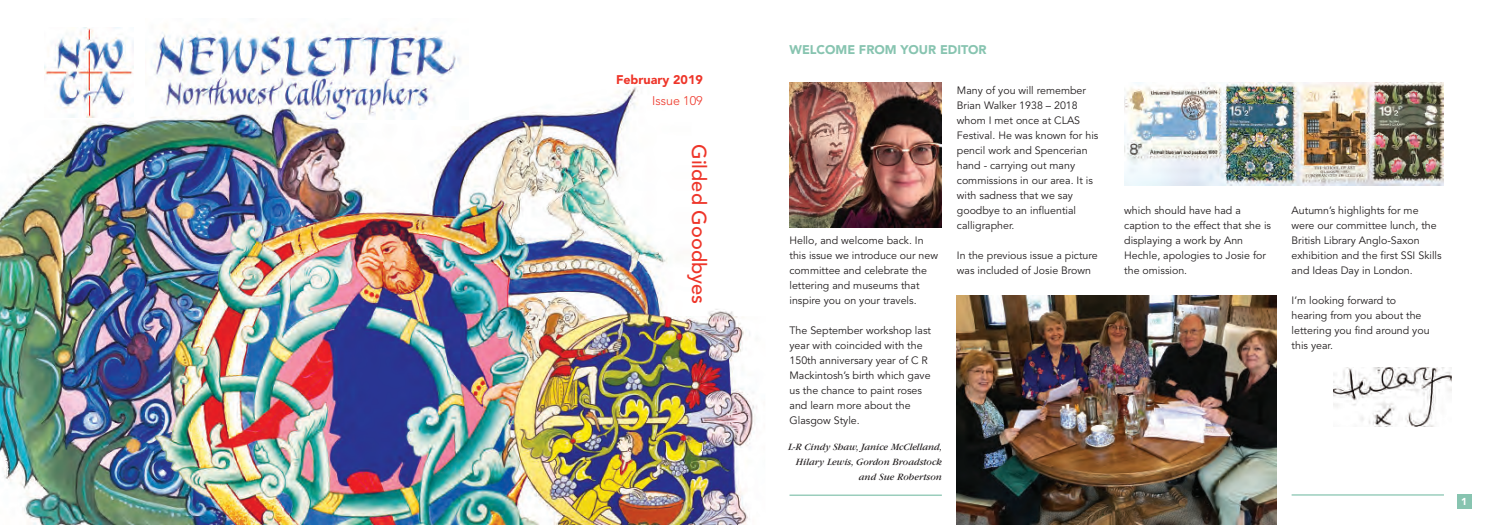
<style>
.page{position:relative;width:1489px;height:525px;background:#fff}
.page>*{position:absolute;margin:0;border:0;box-sizing:border-box;transform-origin:0 0}
.t1{font:500 20px "Avenir";color:#ee3529}
.t2{font:900 12.5px "Avenir";color:#87c4b0}
.t3{font:900 12.5px "Avenir";color:#ee3529}
.t4{font:300 12.5px "Avenir";color:#ee3529}
.t5{font:10.62px/15px "Avenir";color:#231f20}
.t6{font:italic 10px/15px "Garamond";color:#231f20;text-align:right}
.t7{font:900 10px "Avenir";color:#fff}
</style>
<div class="page">
<img style="left:45px;top:28px;width:88px;height:58px">
<img style="left:151px;top:28px;width:309px;height:58px">
<img style="left:0;top:86px;width:757px;height:438px">
<hr style="left:1291px;top:494px;width:152px;height:1px;background:#87c4b0">
<div style="left:1456px;top:494px;width:14px;height:14px;background:#87c4b0"></div>
<img style="left:1333px;top:367px;width:118px;height:59px">
<img style="left:789px;top:83px;width:152px;height:144px">
<img style="left:956px;top:295px;width:320px;height:229px">
<hr style="left:789px;top:494px;width:152px;height:1px;background:#87c4b0">
<img style="left:1124px;top:83px;width:318px;height:103px">
<p class="t3" style="left:616px;top:69px;width:88px">February 2019</p>
<p class="t4" style="left:652px;top:93px;width:52px">Issue 109</p>
<h1 class="t1" style="left:716px;top:144px;width:162px;rotate:90deg">Gilded Goodbyes</h1>
<p class="t2" style="left:789px;top:39px;width:199px">WELCOME FROM YOUR EDITOR</p>
<p class="t5" style="left:789px;top:232px;width:150px">Hello, and welcome back. In this issue we introduce our new committee and celebrate the lettering and museums that inspire you on your travels.</p>
<p class="t5" style="left:789px;top:322px;width:143px">The September workshop last year with coincided with the<br>150th anniversary year of C R<br>Mackintosh’s birth which gave us the chance to paint roses and learn more about the<br>Glasgow Style.</p>
<p class="t6" style="left:788px;top:440px;width:155px">L-R Cindy Shaw, Janice McClelland,<br>Hilary Lewis, Gordon Broadstock and Sue Robertson</p>
<p class="t5" style="left:956px;top:82px;width:143px">Many of you will remember<br>Brian Walker 1938 – 2018 whom I met once at CLAS<br>Festival. He was known for his pencil work and Spencerian hand - carrying out many commissions in our area. It is with sadness that we say goodbye to an influential calligrapher.</p>
<p class="t5" style="left:956px;top:248px;width:142px">In the previous issue a picture was included of Josie Brown</p>
<p class="t5" style="left:1124px;top:203px;width:148px">which should have had a caption to the effect that she is displaying a work by Ann<br>Hechle, apologies to Josie for the omission.</p>
<p class="t5" style="left:1291px;top:202px;width:151px">Autumn’s highlights for me were our committee lunch, the<br>British Library Anglo-Saxon exhibition and the first SSI Skills and Ideas Day in London.</p>
<p class="t5" style="left:1291px;top:292px;width:139px">I’m looking forward to hearing from you about the lettering you find around you this year.</p>
<p class="t7" style="left:1460px;top:492px;width:7px">1</p>
</div>
